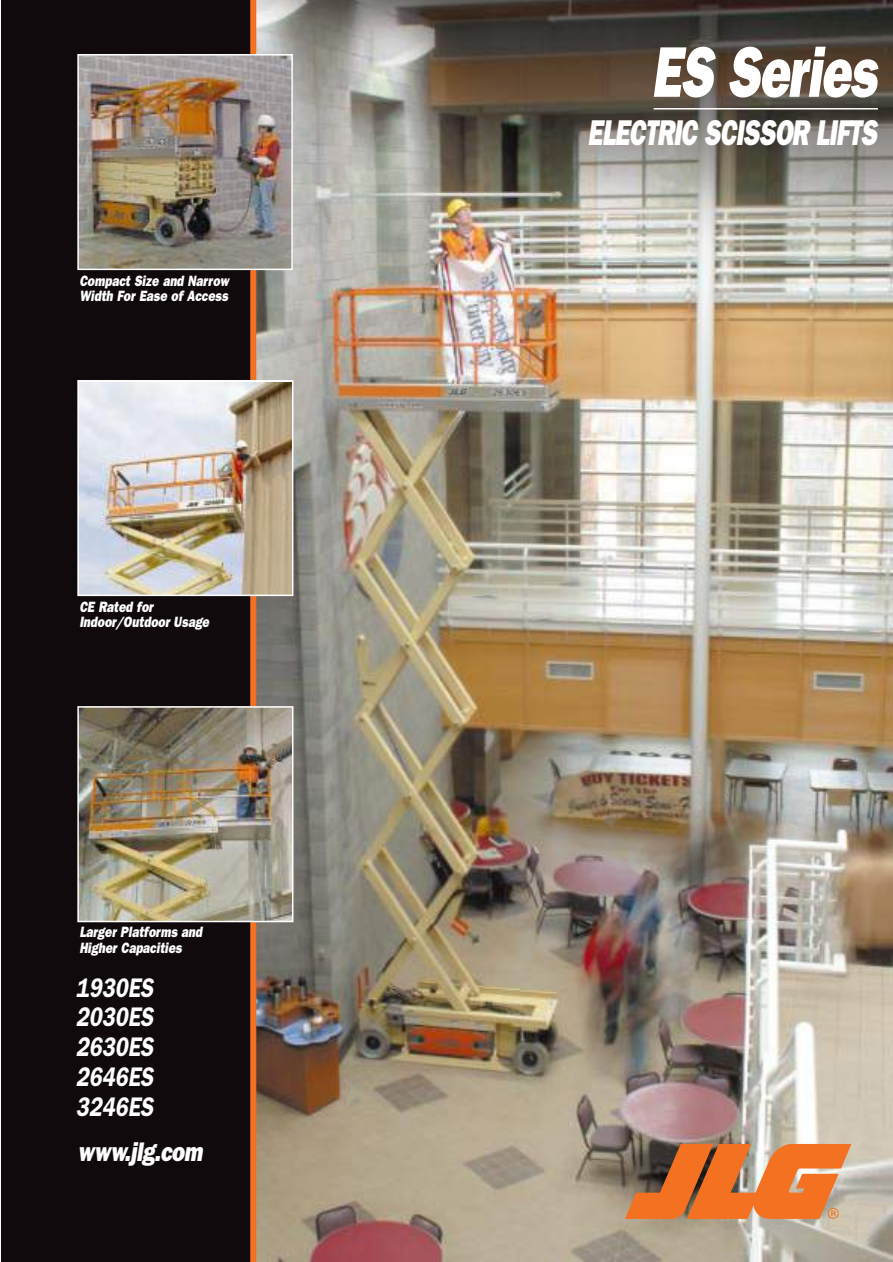
<style>
.page{position:relative;width:893px;height:1262px;background:#fff}
.page>*{position:absolute;margin:0;border:0;box-sizing:border-box;transform-origin:0 0}
.t1{font:800 72px "Franklin Gothic";color:#fff;scale:.7 1}
.t2{font:800 36px "Franklin Gothic";letter-spacing:-.03em;color:#fff;scale:.7 1}
.t3{font:italic 600 27px/29.7px "Franklin Gothic";color:#fff;text-align:justify;scale:.8 1}
.t4{font:italic 800 27px "Franklin Gothic";color:#fff;scale:.8 1}
.t5{font:italic 800 15px/15px "Franklin Gothic";color:#fff;scale:.8 1}
</style>
<div class="page">
<img style="left:256px;top:0;width:636px;height:1261px">
<hr style="left:653px;top:108px;width:224px;height:1px;background:#fff">
<div style="left:1px;top:0;width:252px;height:1261px;background:#110a0c"></div>
<div style="left:250px;top:0;width:6px;height:1261px;background:#f37121"></div>
<img style="left:80px;top:57px;width:210px;height:210px">
<div style="left:77px;top:54px;width:216px;height:216px;border:2px solid #fff"></div>
<img style="left:80px;top:383px;width:210px;height:210px">
<div style="left:77px;top:380px;width:216px;height:216px;border:2px solid #fff"></div>
<img style="left:80px;top:709px;width:210px;height:210px">
<div style="left:77px;top:706px;width:216px;height:216px;border:2px solid #fff"></div>
<svg style="left:625px;top:1144px;width:226px;height:74px;background:#d07840"></svg>
<p class="t5" style="left:79px;top:275px;width:191px">Compact Size and Narrow<br>Width For Ease of Access</p>
<p class="t5" style="left:79px;top:600px;width:166px">CE Rated for<br>Indoor/Outdoor Usage</p>
<p class="t5" style="left:79px;top:926px;width:157px">Larger Platforms and<br>Higher Capacities</p>
<h3 class="t3" style="left:76px;top:975px;width:103px">1930ES 2030ES 2630ES 2646ES 3246ES</h3>
<h3 class="t4" style="left:77px;top:1142px;width:162px">www.j lg.com</h3>
<h1 class="t1" style="left:651px;top:47px;width:334px">ES Series</h1>
<h2 class="t2" style="left:587px;top:121px;width:421px">ELECTRIC SCISSOR LIFTS</h2>
</div>
